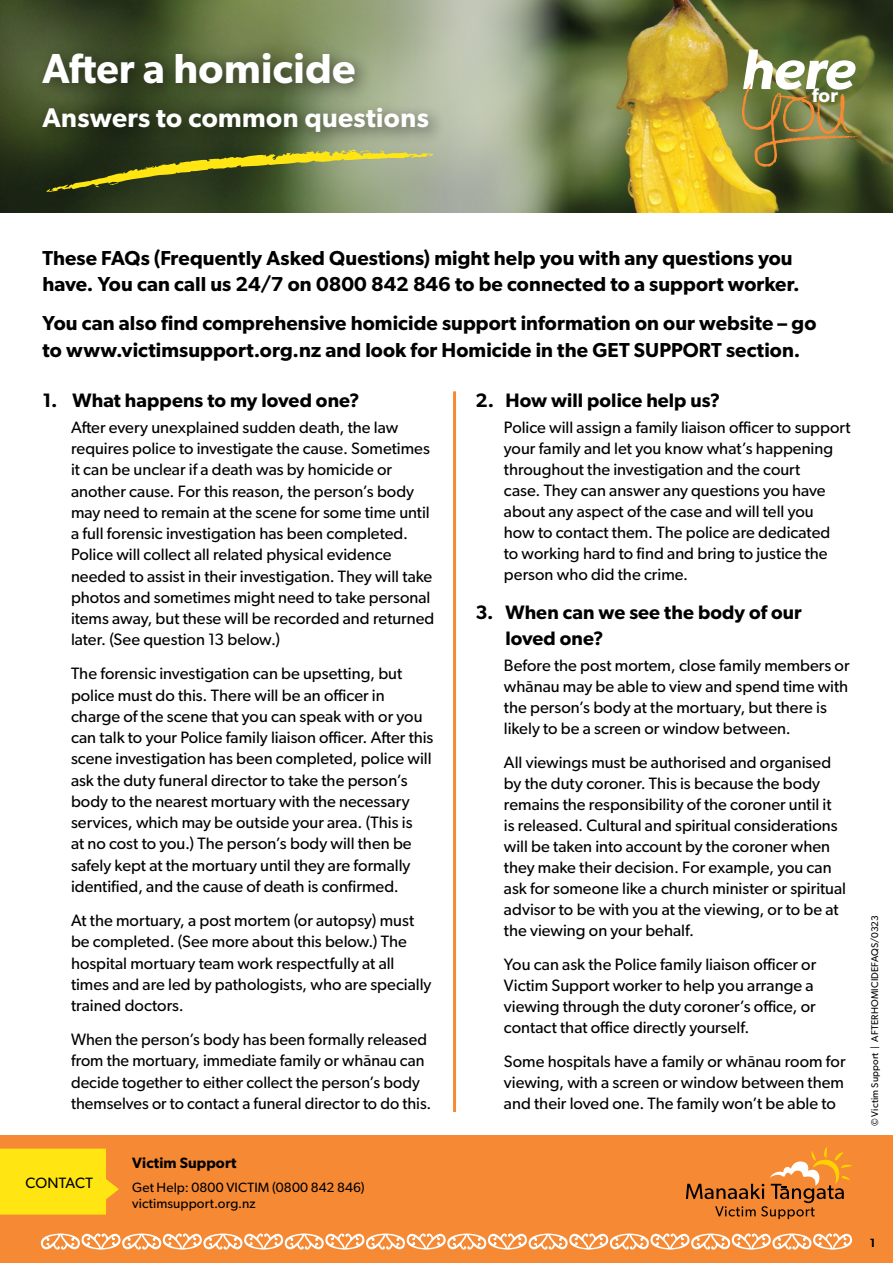
<style>
.page{position:relative;width:893px;height:1263px;background:#fff}
.page>*{position:absolute;margin:0;border:0;box-sizing:border-box;transform-origin:0 0}
.t1{font:italic 600 57.3px "Gibson";color:#fff}
.t2{font:600 42px "Gibson";letter-spacing:.01em;color:#fff;scale:.95 1}
.t3{font:600 27px "Gibson";letter-spacing:.015em;color:#fff}
.t4{font:600 20.25px/26.2px "Gibson";letter-spacing:.005em;color:#000}
.t5{font:600 19.5px/26.2px "Gibson";letter-spacing:.005em;color:#000}
.t6{font:600 19.5px "Gibson";color:#fff}
.t7{font:16.5px/21.3px "Gibson";color:#000}
.t8{font:600 15px "Gibson";letter-spacing:.01em;color:#000}
.t9{font:15px "Gibson";letter-spacing:.01em;color:#000}
.t10{font:13.5px/16.5px "Gibson";letter-spacing:.01em;color:#000}
.t11{font:600 12px "Gibson";color:#000}
.t12{font:9.75px "Gibson";letter-spacing:.02em;color:#000}
</style>
<div class="page">
<img style="left:841px;top:0;width:52px;height:213px">
<img style="left:0;top:0;width:841px;height:213px">
<div style="left:34px;top:43px;width:412px;height:107px;background:#000;opacity:.5"></div>
<svg style="left:742px;top:83px;width:118px;height:85px;background:#7a783e"></svg>
<svg style="left:45px;top:149px;width:390px;height:43px;background:#6e7539"></svg>
<hr style="left:453px;top:391px;width:3px;height:721px;background:#f68933">
<div style="left:0;top:1135px;width:893px;height:128px;background:#f68933"></div>
<svg style="left:40px;top:1233px;width:813px;height:16px"></svg>
<svg style="left:0;top:1148px;width:119px;height:66px;background:#fedb15"></svg>
<svg style="left:686px;top:1147px;width:166px;height:72px"></svg>
<h2 class="t2" style="left:43px;top:43px;width:331px">After a homicide</h2>
<h3 class="t3" style="left:43px;top:101px;width:388px">Answers to common questions</h3>
<h1 class="t1" style="left:741px;top:35px;width:116px">here</h1>
<p class="t6" style="left:812px;top:83px;width:27px">for</p>
<p class="t4" style="left:43px;top:245px;width:759px">These FAQs (Frequently Asked Questions) might help you with any questions you have. You can call us 24/7 on 0800 842 846 to be connected to a support worker.</p>
<p class="t4" style="left:43px;top:310px;width:775px">You can also find comprehensive homicide support information on our website – go to www.victimsupport.org.nz and look for Homicide in the GET SUPPORT section.</p>
<p class="t5" style="left:43px;top:387px;width:319px">1. What happens to my loved one?</p>
<p class="t7" style="left:71px;top:416px;width:365px">After every unexplained sudden death, the law requires police to investigate the cause. Sometimes it can be unclear if a death was by homicide or another cause. For this reason, the person’s body may need to remain at the scene for some time until a full forensic investigation has been completed.<br>Police will collect all related physical evidence needed to assist in their investigation. They will take photos and sometimes might need to take personal items away, but these will be recorded and returned later. (See question 13 below.)</p>
<p class="t7" style="left:71px;top:663px;width:364px">The forensic investigation can be upsetting, but police must do this. There will be an officer in charge of the scene that you can speak with or you can talk to your Police family liaison officer. After this scene investigation has been completed, police will ask the duty funeral director to take the person’s body to the nearest mortuary with the necessary services, which may be outside your area. (This is<br>at no cost to you.) The person’s body will then be safely kept at the mortuary until they are formally identified, and the cause of death is confirmed.</p>
<p class="t7" style="left:71px;top:909px;width:362px">At the mortuary, a post mortem (or autopsy) must be completed. (See more about this below.) The hospital mortuary team work respectfully at all times and are led by pathologists, who are specially trained doctors.</p>
<p class="t7" style="left:71px;top:1028px;width:362px">When the person’s body has been formally released from the mortuary, immediate family or whānau can decide together to either collect the person’s body themselves or to contact a funeral director to do this.</p>
<p class="t9" style="left:25px;top:1173px;width:69px">CONTACT</p>
<p class="t8" style="left:132px;top:1154px;width:106px">Victim Support</p>
<p class="t10" style="left:132px;top:1178px;width:234px">Get Help: 0800 VICTIM (0800 842 846) victimsupport.org.nz</p>
<p class="t5" style="left:475px;top:387px;width:246px">2. How will police help us?</p>
<p class="t7" style="left:504px;top:416px;width:348px">Police will assign a family liaison officer to support your family and let you know what’s happening throughout the investigation and the court<br>case. They can answer any questions you have about any aspect of the case and will tell you<br>how to contact them. The police are dedicated<br>to working hard to find and bring to justice the person who did the crime.</p>
<p class="t5" style="left:505px;top:599px;width:298px;text-indent:-30px">3. When can we see the body of our loved one?</p>
<p class="t7" style="left:504px;top:654px;width:347px">Before the post mortem, close family members or whānau may be able to view and spend time with the person’s body at the mortuary, but there is likely to be a screen or window between.</p>
<p class="t7" style="left:504px;top:751px;width:344px">All viewings must be authorised and organised by the duty coroner. This is because the body remains the responsibility of the coroner until it is released. Cultural and spiritual considerations will be taken into account by the coroner when they make their decision. For example, you can ask for someone like a church minister or spiritual advisor to be with you at the viewing, or to be at the viewing on your behalf.</p>
<p class="t7" style="left:504px;top:953px;width:314px">You can ask the Police family liaison officer or Victim Support worker to help you arrange a viewing through the duty coroner’s office, or contact that office directly yourself.</p>
<p class="t7" style="left:504px;top:1050px;width:343px;text-align:justify">Some hospitals have a family or whānau room for viewing, with a screen or window between them and their loved one. The family won’t be able to</p>
<p class="t12" style="left:869px;top:1126px;width:213px;rotate:-90deg">© Victim Support | AFTERHOMICIDEFAQS/0323</p>
<p class="t11" style="left:870px;top:1235px;width:7px">1</p>
</div>
